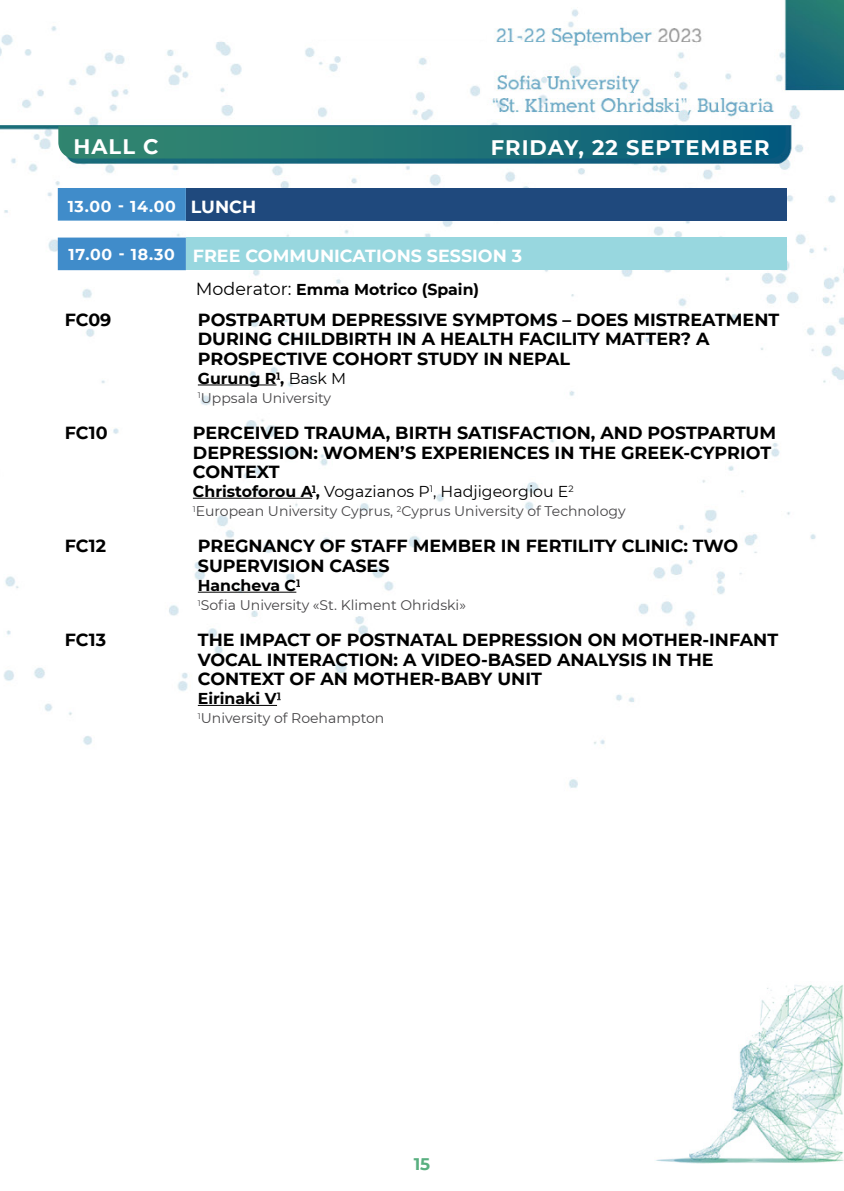
<style>
.page{position:relative;width:844px;height:1191px;background:#fff}
.page>*{position:absolute;margin:0;border:0;box-sizing:border-box;transform-origin:0 0}
.t1{font:700 21px "Montserrat";letter-spacing:.05em;color:#fff}
.t2{font:700 17.5px/19.2px "Montserrat";color:#000}
.t3{font:700 17.5px "Montserrat";color:#fff}
.t4{font:700 16.8px "Montserrat";color:#59af80}
.t5{font:700 15.75px "Montserrat";color:#000}
.t6{font:15.75px "Montserrat";color:#000}
.t7{font:700 15.75px "Montserrat";letter-spacing:.05em;color:#fff}
.t8{font:14px "Montserrat";color:#464547}
.s1{font-size:17.5px}
.s2{font-size:15.75px}
.s3{font-weight:400;font-size:17.5px}
.s4{font-weight:400}
.s5{font-weight:700}
</style>
<div class="page">
<img style="left:0;top:0;width:843px;height:788px">
<svg style="left:298px;top:0;width:188px;height:40px"></svg>
<img style="left:655px;top:984px;width:188px;height:180px">
<svg style="left:58px;top:188px;width:128px;height:82px"></svg>
<div style="left:186px;top:188px;width:600px;height:33px;background:#1f497d"></div>
<div style="left:186px;top:237px;width:600px;height:33px;background:#98d7df"></div>
<hr style="left:198px;top:384px;width:78px;height:1px;background:#000">
<hr style="left:193px;top:498px;width:119px;height:1px;background:#000">
<hr style="left:198px;top:592px;width:98px;height:1px;background:#000">
<hr style="left:198px;top:705px;width:79px;height:1px;background:#000">
<svg style="left:58px;top:126px;width:727px;height:32px;background:#1f7376"></svg>
<p class="t1" style="left:73px;top:132px;width:87px">HALL C</p>
<p class="t1" style="left:490px;top:132px;width:280px">FRIDAY, 22 SEPTEMBER</p>
<p class="t7" style="left:68px;top:195px;width:190px">13.00 - 14.00 <span class="s1">LUNCH</span></p>
<p class="t3" style="left:69px;top:243px;width:455px"><span class="s2">17.00 - 18.30</span> FREE COMMUNICATIONS SESSION 3</p>
<p class="t5" style="left:196px;top:278px;width:285px"><span class="s3">Moderator:</span> Emma Motrico (Spain)</p>
<p class="t2" style="left:65px;top:309px;width:48px">FC09</p>
<p class="t2" style="left:198px;top:309px;width:583px">POSTPARTUM DEPRESSIVE SYMPTOMS – DOES MISTREATMENT<br>DURING CHILDBIRTH IN A HEALTH FACILITY MATTER? A<br>PROSPECTIVE COHORT STUDY IN NEPAL</p>
<p class="t5" style="left:198px;top:367px;width:150px">Gurung R<sup>1</sup>, <span class="s4">Bask M</span></p>
<p class="t8" style="left:198px;top:388px;width:135px"><sup>1</sup>Uppsala University</p>
<p class="t2" style="left:65px;top:422px;width:44px">FC10</p>
<p class="t2" style="left:193px;top:422px;width:584px">PERCEIVED TRAUMA, BIRTH SATISFACTION, AND POSTPARTUM<br>DEPRESSION: WOMEN’S EXPERIENCES IN THE GREEK-CYPRIOT<br>CONTEXT</p>
<p class="t6" style="left:193px;top:480px;width:382px"><span class="s5">Christoforou A</span><sup>1</sup><span class="s5">,</span> Vogazianos P<sup>1</sup>, Hadjigeorgiou E<sup>2</sup></p>
<p class="t8" style="left:193px;top:501px;width:434px"><sup>1</sup>European University Cyprus, <sup>2</sup>Cyprus University of Technology</p>
<p class="t2" style="left:65px;top:536px;width:43px">FC12</p>
<p class="t2" style="left:198px;top:536px;width:542px">PREGNANCY OF STAFF MEMBER IN FERTILITY CLINIC: TWO<br>SUPERVISION CASES</p>
<p class="t5" style="left:198px;top:574px;width:104px">Hancheva C<sup>1</sup></p>
<p class="t8" style="left:198px;top:595px;width:270px"><sup>1</sup>Sofia University «St. Kliment Ohridski»</p>
<p class="t2" style="left:65px;top:630px;width:43px">FC13</p>
<p class="t2" style="left:198px;top:630px;width:581px">THE IMPACT OF POSTNATAL DEPRESSION ON MOTHER-INFANT<br>VOCAL INTERACTION: A VIDEO-BASED ANALYSIS IN THE<br>CONTEXT OF AN MOTHER-BABY UNIT</p>
<p class="t5" style="left:198px;top:687px;width:84px">Eirinaki V<sup>1</sup></p>
<p class="t8" style="left:198px;top:709px;width:188px"><sup>1</sup>University of Roehampton</p>
<p class="t4" style="left:413px;top:1152px;width:18px">15</p>
</div>
